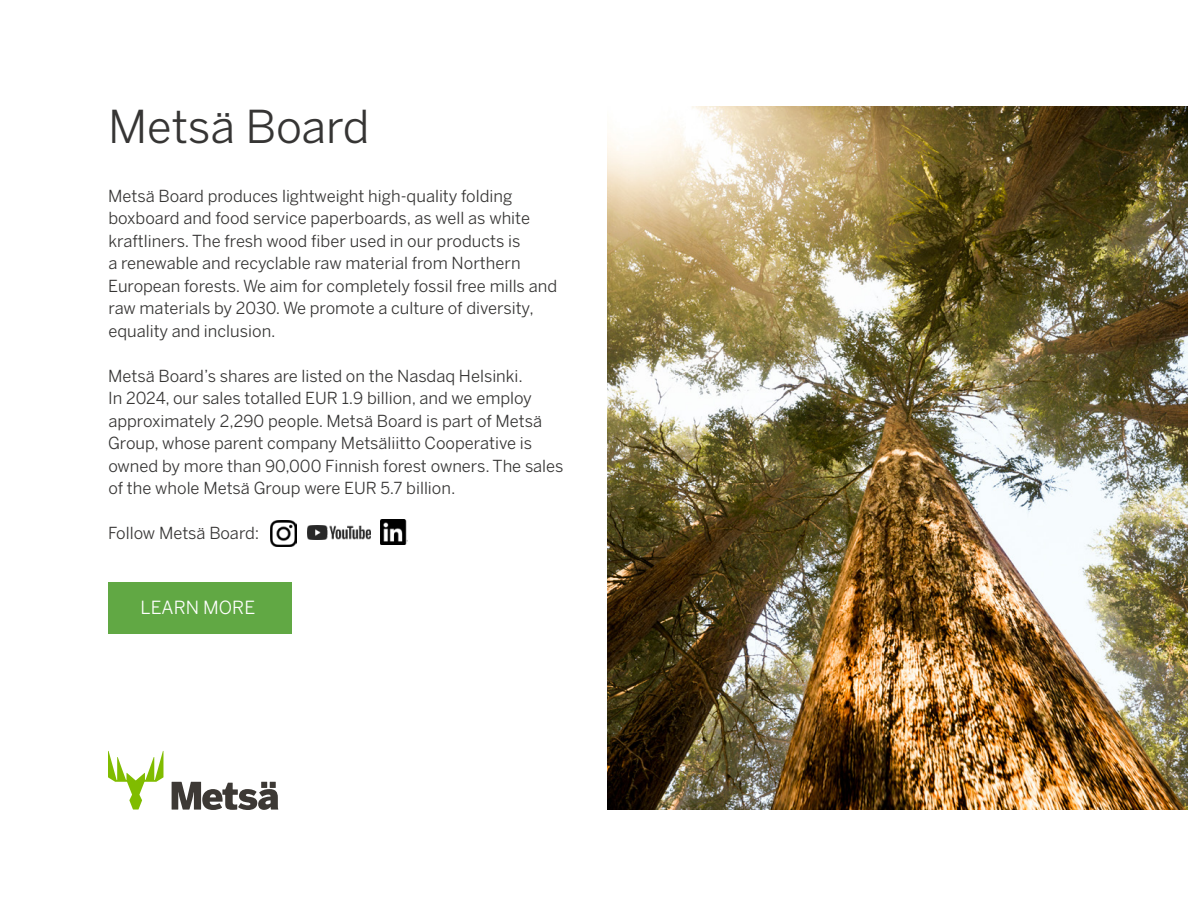
<style>
.page{position:relative;width:1188px;height:918px;background:#fff}
.page>*{position:absolute;margin:0;border:0;box-sizing:border-box;transform-origin:0 0}
.t1{font:45px "Benton Sans";color:#363534}
.t2{font:18px "Benton Sans";color:#fff}
.t3{font:16.5px/22.5px "Benton Sans";color:#363534}
</style>
<div class="page">
<img style="left:608px;top:107px;width:580px;height:703px">
<div style="left:108px;top:582px;width:184px;height:52px;background:#61a844"></div>
<svg style="left:172px;top:782px;width:106px;height:28px"></svg>
<svg style="left:108px;top:751px;width:55px;height:59px"></svg>
<img style="left:270px;top:521px;width:26px;height:26px">
<img style="left:307px;top:526px;width:63px;height:14px">
<img style="left:381px;top:519px;width:27px;height:25px">
<p class="t1" style="left:108px;top:100px;width:263px">Metsä Board</p>
<p class="t3" style="left:108px;top:184px;width:450px">Metsä Board produces lightweight high-quality folding boxboard and food service paperboards, as well as white kraftliners. The fresh wood fiber used in our products is<br>a renewable and recyclable raw material from Northern European forests. We aim for completely fossil free mills and raw materials by 2030. We promote a culture of diversity, equality and inclusion.</p>
<p class="t3" style="left:108px;top:364px;width:457px">Metsä Board’s shares are listed on the Nasdaq Helsinki.<br>In 2024, our sales totalled EUR 1.9 billion, and we employ approximately 2,290 people. Metsä Board is part of Metsä Group, whose parent company Metsäliitto Cooperative is owned by more than 90,000 Finnish forest owners. The sales of the whole Metsä Group were EUR 5.7 billion.</p>
<p class="t3" style="left:108px;top:522px;width:153px">Follow Metsä Board:</p>
<p class="t2" style="left:141px;top:597px;width:116px">LEARN MORE</p>
</div>
